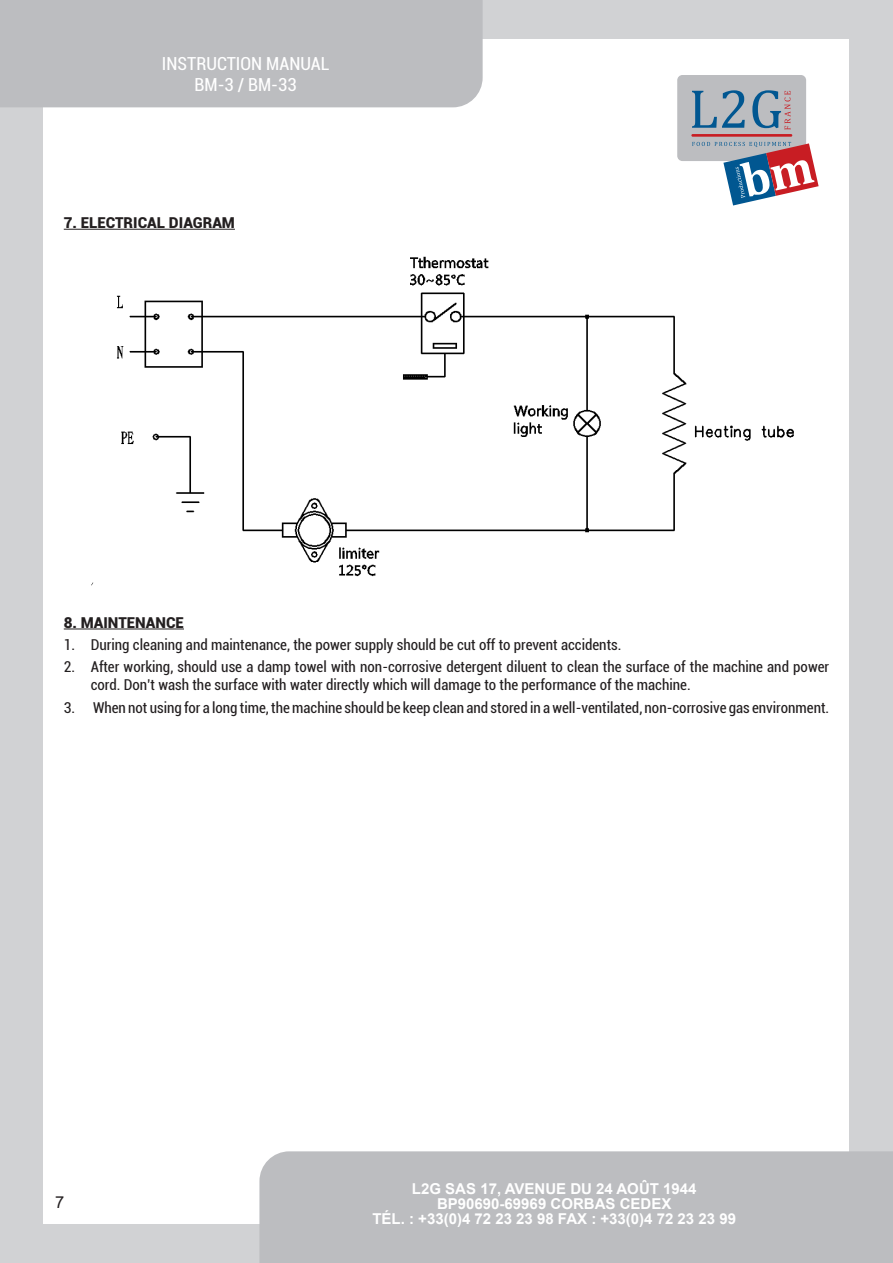
<style>
.page{position:relative;width:893px;height:1263px;background:#d1d2d4}
.page>*{position:absolute;margin:0;border:0;box-sizing:border-box;transform-origin:0 0}
.t1{font:condensed 18px/21px "Roboto";color:#fff;text-align:center}
.t2{font:16.5px "Arial";color:#231f20}
.t3{font:condensed 15px/18px "Roboto";color:#231f20}
.t4{font:700 15px/15px "Arial";color:#fff;text-align:center}
.paragraphe{font:900 15px "Roboto";color:#231f20}
</style>
<div class="page">
<div style="left:44px;top:39px;width:805px;height:1185px;background:#fff"></div>
<div style="left:0;top:0;width:483px;height:107px;background:#bcbdc0"></div>
<div style="left:259px;top:1151px;width:634px;height:112px;background:#bcbdc0"></div>
<div style="left:677px;top:75px;width:129px;height:86px;background:#bcbdc0;border-radius:5px"></div>
<svg style="left:692px;top:90px;width:53px;height:38px"></svg>
<svg style="left:752px;top:90px;width:38px;height:40px"></svg>
<hr style="left:691px;top:134px;width:101px;height:3px;background:#c81d23">
<svg style="left:692px;top:142px;width:127px;height:63px"></svg>
<hr style="left:64px;top:229px;width:171px;height:1px;background:#231f20">
<hr style="left:64px;top:629px;width:120px;height:1px;background:#231f20">
<img style="left:91px;top:256px;width:703px;height:330px">
<p class="t1" style="left:162px;top:52px;width:169px">INSTRUCTION MANUAL<br>BM-3 / BM-33</p>
<p class="paragraphe" style="left:64px;top:212px;width:173px">7. ELECTRICAL DIAGRAM</p>
<p class="paragraphe" style="left:64px;top:612px;width:122px">8. MAINTENANCE</p>
<p class="t3" style="left:64px;top:635px;width:559px">1. During cleaning and maintenance, the power supply should be cut off to prevent accidents.</p>
<p class="t3" style="left:91px;top:657px;width:740px;text-indent:-27px">2. After working, should use a damp towel with non-corrosive detergent diluent to clean the surface of the machine and power cord. Don’t wash the surface with water directly which will damage to the performance of the machine.</p>
<p class="t3" style="left:64px;top:698px;width:767px">3. When not using for a long time, the machine should be keep clean and stored in a well-ventilated, non-corrosive gas environment.</p>
<p class="t2" style="left:55px;top:1191px;width:11px">7</p>
<p class="t4" style="left:372px;top:1181px;width:365px">L2G SAS 17, AVENUE DU 24 AOÛT 1944<br>BP90690-69969 CORBAS CEDEX<br>TÉL. : +33(0)4 72 23 23 98 FAX : +33(0)4 72 23 23 99</p>
</div>
